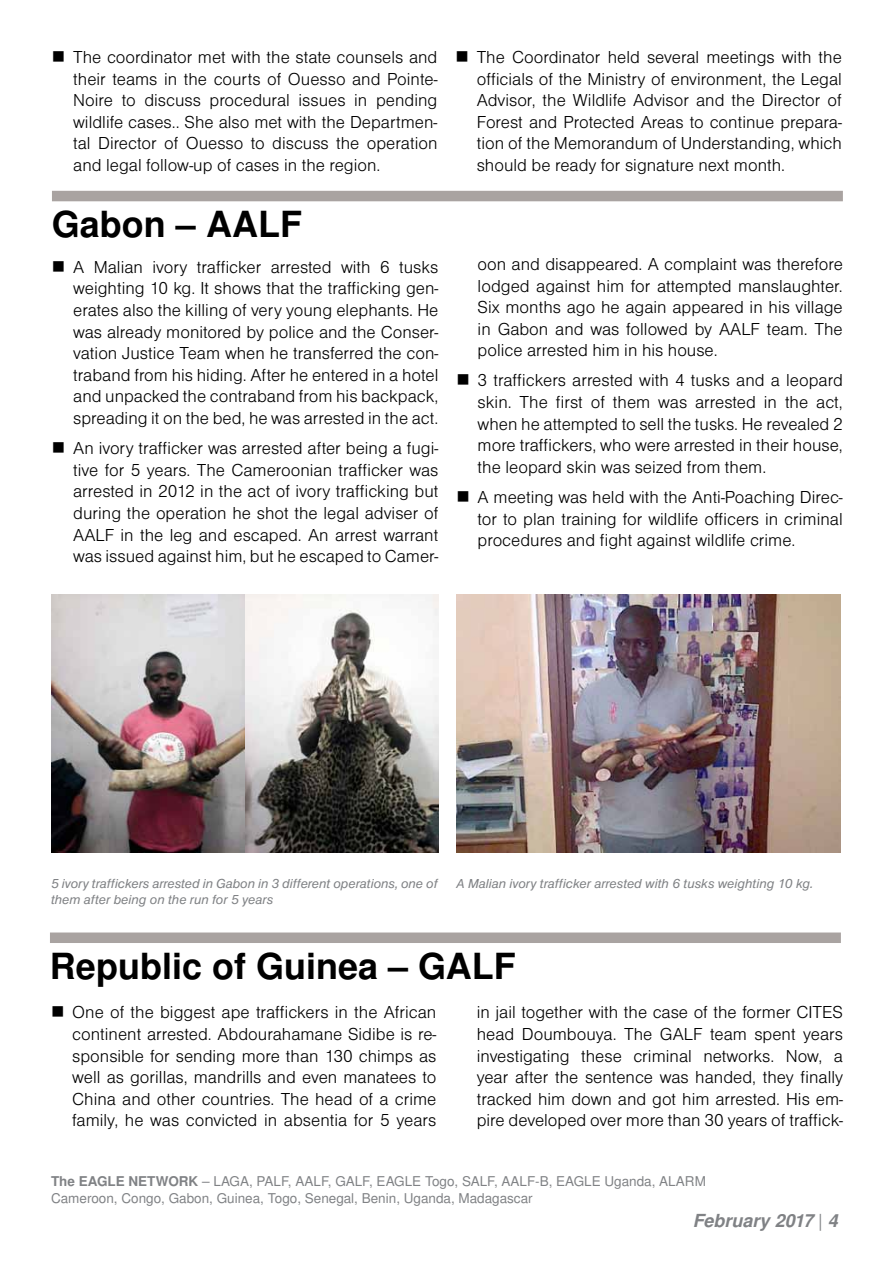
<style>
.page{position:relative;width:893px;height:1263px;background:#fff}
.page>*{position:absolute;margin:0;border:0;box-sizing:border-box;transform-origin:0 0}
.t1{font:700 36px "Nimbus Sans LOT";color:#000}
.t2{font:18px/21.6px "Nimbus Sans DOT Ligh";color:#000;text-align:justify}
.t3{font:italic 700 18px "Nimbus Sans LOT";color:#808285}
.t4{font:italic 13.5px/16.2px "Nimbus Sans DOT";color:#808285}
.t5{font:13.5px/16.2px "Nimbus Sans LOT";color:#808285}
.s1{font-weight:700}
.s2{font-weight:400;font-style:normal}
</style>
<div class="page">
<div style="left:52px;top:191px;width:791px;height:10px;background:#a9a3a1"></div>
<img style="left:52px;top:595px;width:386px;height:257px">
<img style="left:456px;top:595px;width:385px;height:257px">
<div style="left:50px;top:932px;width:791px;height:11px;background:#a9a3a1"></div>
<p class="t2" style="left:73px;top:47px;width:366px">The coordinator met with the state counsels and their teams in the courts of Ouesso and Pointe-Noire to discuss procedural issues in pending wildlife cases.. She also met with the Departmen&shy;tal Director of Ouesso to discuss the operation and legal follow-up of cases in the region.</p>
<p class="t2" style="left:477px;top:47px;width:367px">The Coordinator held several meetings with the officials of the Ministry of environment, the Legal Advisor, the Wildlife Advisor and the Director of Forest and Protected Areas to continue prepara&shy;tion of the Memorandum of Understanding, which should be ready for signature next month.</p>
<h1 class="t1" style="left:52px;top:203px;width:252px">Gabon – AALF</h1>
<p class="t2" style="left:73px;top:256px;width:367px">A Malian ivory trafficker arrested with 6 tusks weighting 10 kg. It shows that the trafficking gen&shy;erates also the killing of very young elephants. He was already monitored by police and the Conser&shy;vation Justice Team when he transferred the con&shy;traband from his hiding. After he entered in a hotel and unpacked the contraband from his backpack, spreading it on the bed, he was arrested in the act.</p>
<p class="t2" style="left:73px;top:438px;width:367px">An ivory trafficker was arrested after being a fugi&shy;tive for 5 years. The Cameroonian trafficker was arrested in 2012 in the act of ivory trafficking but during the operation he shot the legal adviser of AALF in the leg and escaped. An arrest warrant was issued against him, but he escaped to Camer-</p>
<p class="t2" style="left:478px;top:253px;width:367px">oon and disappeared. A complaint was therefore lodged against him for attempted manslaughter.<br>Six months ago he again appeared in his village in Gabon and was followed by AALF team. The police arrested him in his house.</p>
<p class="t2" style="left:478px;top:370px;width:367px">3 traffickers arrested with 4 tusks and a leopard skin. The first of them was arrested in the act, when he attempted to sell the tusks. He revealed 2 more traffickers, who were arrested in their house, the leopard skin was seized from them.</p>
<p class="t2" style="left:478px;top:486px;width:367px">A meeting was held with the Anti-Poaching Direc&shy;tor to plan training for wildlife officers in criminal procedures and fight against wildlife crime.</p>
<p class="t4" style="left:51px;top:875px;width:388px">5 ivory traffickers arrested in Gabon in 3 different operations, one of them after being on the run for 5 years</p>
<p class="t4" style="left:456px;top:876px;width:358px">A Malian ivory trafficker arrested with 6 tusks weighting 10 kg.</p>
<h1 class="t1" style="left:50px;top:945px;width:467px">Republic of Guinea – GALF</h1>
<p class="t2" style="left:72px;top:1002px;width:366px">One of the biggest ape traffickers in the African continent arrested. Abdourahamane Sidibe is re&shy;sponsible for sending more than 130 chimps as well as gorillas, mandrills and even manatees to China and other countries. The head of a crime family, he was convicted in absentia for 5 years</p>
<p class="t2" style="left:477px;top:1002px;width:368px">in jail together with the case of the former CITES head Doumbouya. The GALF team spent years investigating these criminal networks. Now, a year after the sentence was handed, they finally tracked him down and got him arrested. His em&shy;pire developed over more than 30 years of traffick-</p>
<p class="t5" style="left:51px;top:1174px;width:656px"><span class="s1">The EAGLE NETWORK</span> – LAGA, PALF, AALF, GALF, EAGLE Togo, SALF, AALF-B, EAGLE Uganda, ALARM<br>Cameroon, Congo, Gabon, Guinea, Togo, Senegal, Benin, Uganda, Madagascar</p>
<p class="t3" style="left:693px;top:1210px;width:146px">February 2017 <span class="s2">|</span> 4</p>
</div>
